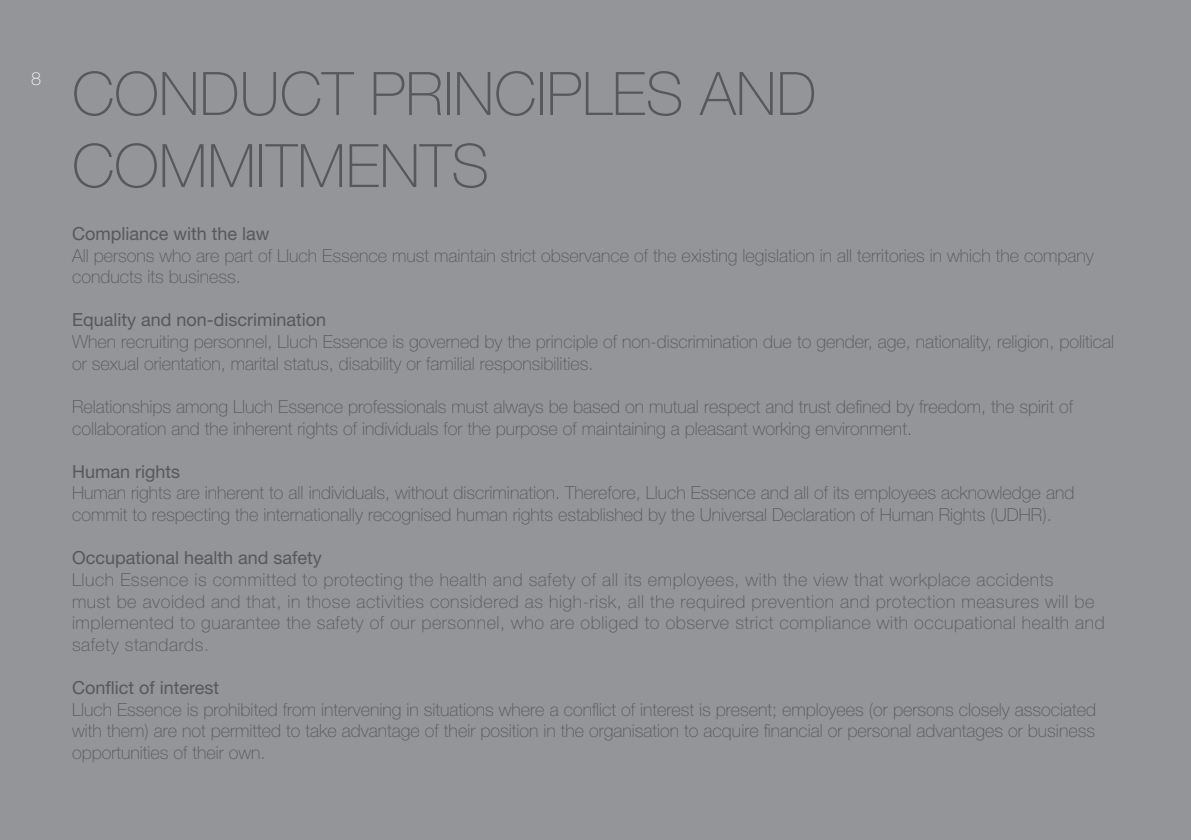
<style>
.page{position:relative;width:1191px;height:840px;background:#fff}
.page>*{position:absolute;margin:0;border:0;box-sizing:border-box;transform-origin:0 0}
.t1{font:100 60px/72px "Helvetica Neue LT Std";color:#57585a}
.t2{font:100 18px/21.6px "Helvetica Neue LT Std";color:#57585a}
.t3{font:100 18px/21.6px "Helvetica Neue LT Std";letter-spacing:.03em;color:#57585a}
.t4{font:18px "Helvetica Neue LT Std";color:#57585a}
.t5{font:100 18px "Helvetica Neue LT Std";color:#fff}
</style>
<div class="page">
<div style="left:0;top:0;width:1191px;height:839px;background:#939598"></div>
<p class="t5" style="left:31px;top:68px;width:12px">8</p>
<p class="t1" style="left:72px;top:57px;width:746px">CONDUCT PRINCIPLES AND<br>COMMITMENTS</p>
<p class="t4" style="left:72px;top:222px;width:199px">Compliance with the law</p>
<p class="t2" style="left:72px;top:244px;width:1023px">All persons who are part of Lluch Essence must maintain strict observance of the existing legislation in all territories in which the company conducts its business.</p>
<p class="t4" style="left:72px;top:309px;width:256px">Equality and non-discrimination</p>
<p class="t2" style="left:72px;top:330px;width:1043px">When recruiting personnel, Lluch Essence is governed by the principle of non-discrimination due to gender, age, nationality, religion, political or sexual orientation, marital status, disability or familial responsibilities.</p>
<p class="t2" style="left:72px;top:395px;width:1002px">Relationships among Lluch Essence professionals must always be based on mutual respect and trust defined by freedom, the spirit of collaboration and the inherent rights of individuals for the purpose of maintaining a pleasant working environment.</p>
<p class="t4" style="left:72px;top:460px;width:110px">Human rights</p>
<p class="t2" style="left:72px;top:482px;width:1003px">Human rights are inherent to all individuals, without discrimination. Therefore, Lluch Essence and all of its employees acknowledge and commit to respecting the internationally recognised human rights established by the Universal Declaration of Human Rights (UDHR).</p>
<p class="t4" style="left:72px;top:546px;width:251px">Occupational health and safety</p>
<p class="t3" style="left:72px;top:568px;width:1034px">Lluch Essence is committed to protecting the health and safety of all its employees, with the view that workplace accidents<br>must be avoided and that, in those activities considered as high-risk, all the required prevention and protection measures will be implemented to guarantee the safety of our personnel, who are obliged to observe strict compliance with occupational health and safety standards.</p>
<p class="t4" style="left:72px;top:676px;width:149px">Conflict of interest</p>
<p class="t2" style="left:72px;top:698px;width:1025px;text-align:justify">Lluch Essence is prohibited from intervening in situations where a conflict of interest is present; employees (or persons closely associated with them) are not permitted to take advantage of their position in the organisation to acquire financial or personal advantages or business opportunities of their own.</p>
</div>
